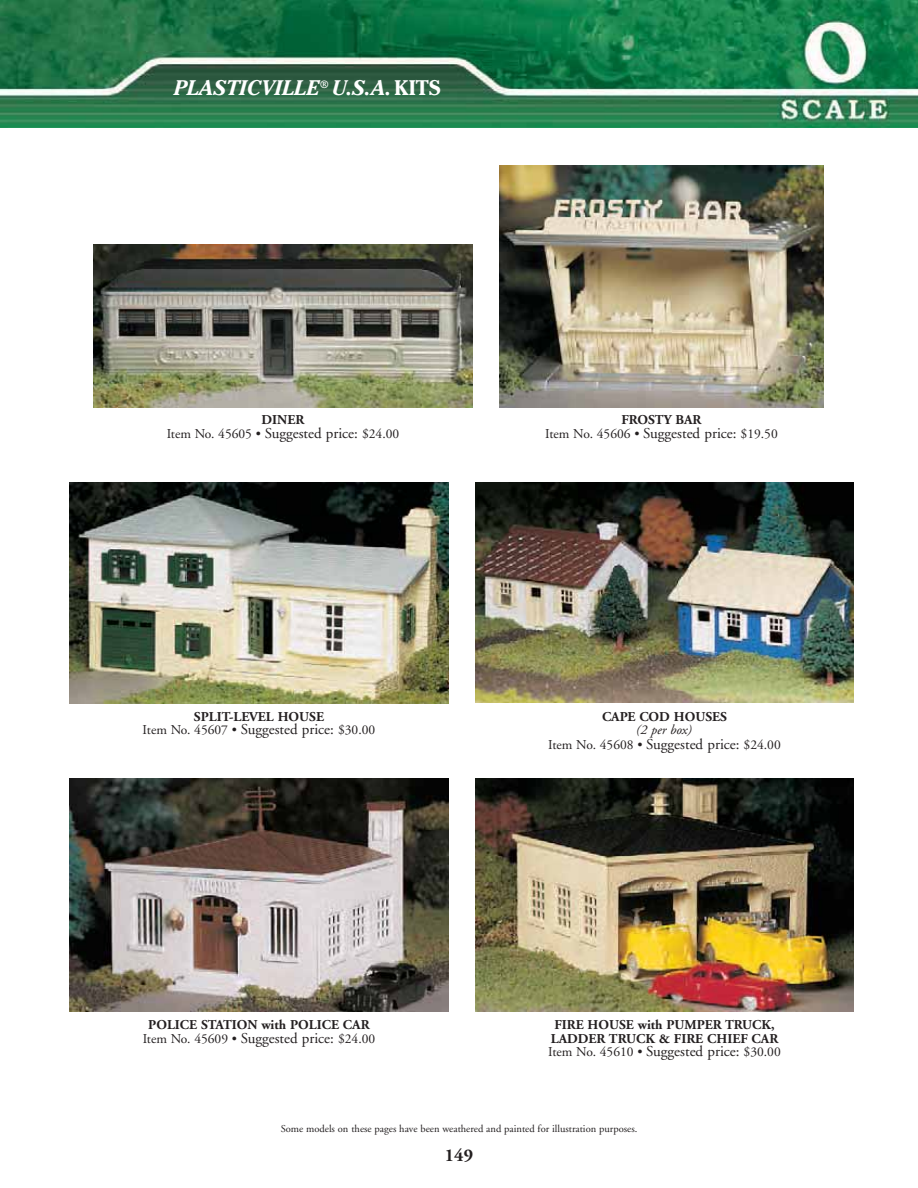
<style>
.page{position:relative;width:918px;height:1188px;background:#fff}
.page>*{position:absolute;margin:0;border:0;box-sizing:border-box;transform-origin:0 0}
.t1{font:italic 700 21px "Cheltenham";color:#fff}
.t2{font:700 18px "Adobe Garamond";color:#231f20}
.t3{font:13.5px/13.5px "Adobe Garamond";color:#231f20;text-align:center}
.t4{font:700 13.5px/13.5px "Adobe Garamond";color:#231f20;text-align:center}
.t5{font:10.5px "Adobe Garamond";color:#231f20}
.s1{font-style:normal}
.s2{font-weight:700}
.s3{font-size:15px}
.s4{font-style:italic}
.s5{font-weight:400}
.s6{font-weight:400;font-size:15px}
</style>
<div class="page">
<img style="left:0;top:0;width:918px;height:128px">
<img style="left:93px;top:245px;width:379px;height:162px">
<img style="left:499px;top:166px;width:324px;height:241px">
<img style="left:69px;top:779px;width:379px;height:233px">
<img style="left:475px;top:779px;width:378px;height:232px">
<img style="left:69px;top:482px;width:379px;height:221px">
<img style="left:475px;top:482px;width:378px;height:221px">
<h1 class="t1" style="left:174px;top:80px;width:268px">PLASTICVILLE<sup>®</sup> U.S.A.<span class="s1">KITS</span></h1>
<p class="t3" style="left:167px;top:415px;width:234px"><span class="s2">DINER<br></span>Item No. 45605 • <span class="s3">Suggested price:</span> $24.00</p>
<p class="t3" style="left:545px;top:415px;width:234px"><span class="s2">FROSTY BAR<br></span>Item No. 45606 • <span class="s3">Suggested price:</span> $19.50</p>
<p class="t3" style="left:143px;top:711px;width:234px"><span class="s2">SPLIT-LEVEL HOUSE<br></span>Item No. 45607 • <span class="s3">Suggested price:</span> $30.00</p>
<p class="t4" style="left:602px;top:711px;width:126px">CAPE COD HOUSES</p>
<p class="t3" style="left:548px;top:724px;width:234px;line-height:14.5px"><span class="s4">(2 per box)<br></span>Item No. 45608 • <span class="s3">Suggested price:</span> $24.00</p>
<p class="t4" style="left:143px;top:1020px;width:234px">POLICE STATION with POLICE CAR<br><span class="s5">Item No. 45609 •</span> <span class="s6">Suggested price:</span> <span class="s5">$24.00</span></p>
<p class="t4" style="left:548px;top:1020px;width:234px">FIRE HOUSE with PUMPER TRUCK,<br>LADDER TRUCK &amp; FIRE CHIEF CAR<br><span class="s5">Item No. 45610 •</span> <span class="s6">Suggested price:</span> <span class="s5">$30.00</span></p>
<p class="t5" style="left:281px;top:1124px;width:358px">Some models on these pages have been weathered and painted for illustration purposes.</p>
<h2 class="t2" style="left:445px;top:1148px;width:30px">149</h2>
</div>
